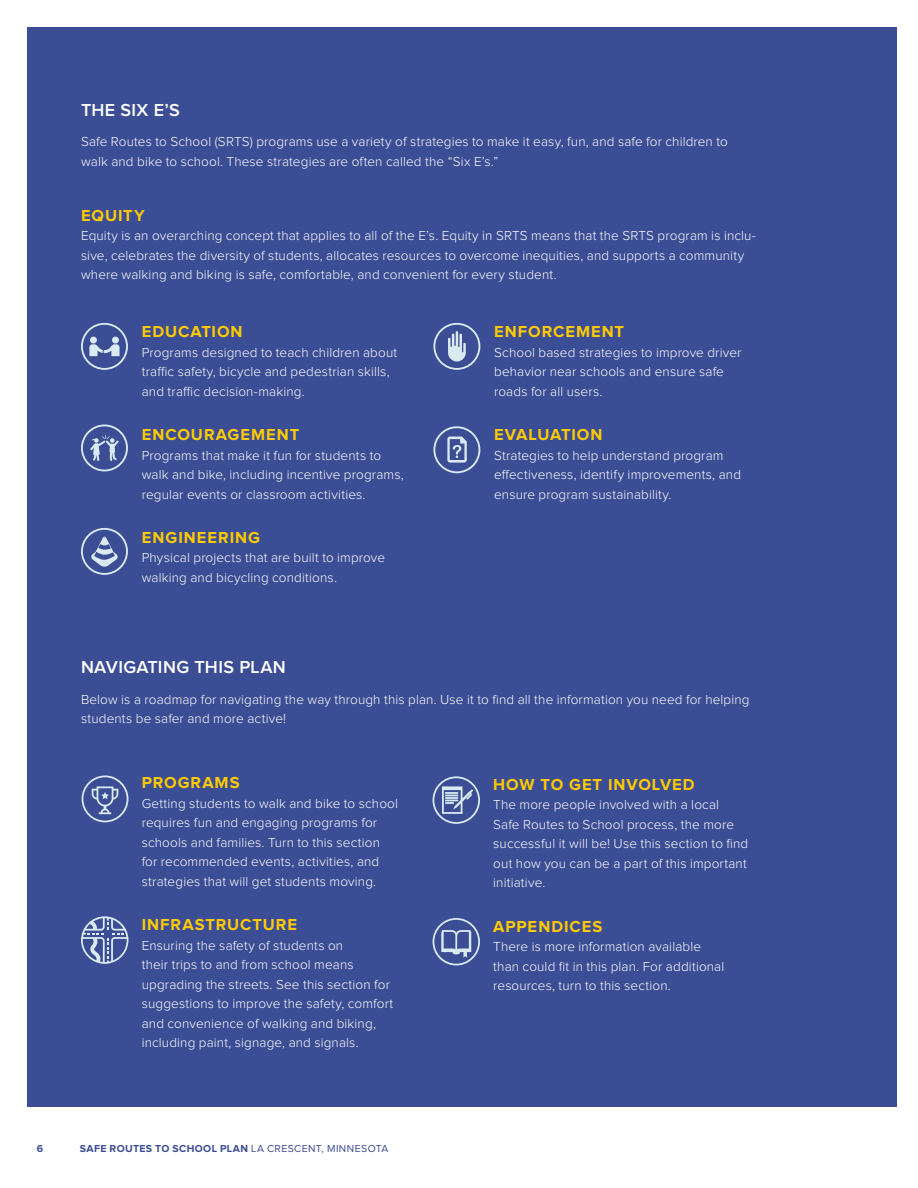
<style>
.page{position:relative;width:918px;height:1188px;background:#fff}
.page>*{position:absolute;margin:0;border:0;box-sizing:border-box;transform-origin:0 0}
.t1{font:600 18px "Proxima Nova";letter-spacing:.02em;color:#fff}
.t2{font:700 16.5px "Proxima Nova";letter-spacing:.055em;color:#ffca04}
.t3{font:300 13.5px/19.5px "Proxima Nova";letter-spacing:.01em;color:#fff}
.t4{font:700 10.5px "Proxima Nova";letter-spacing:.035em;color:#3b4d94}
.s1{font-weight:400}
</style>
<div class="page">
<div style="left:27px;top:27px;width:869px;height:1080px;background:#3b4d94"></div>
<svg style="left:81px;top:323px;width:47px;height:47px"></svg>
<svg style="left:81px;top:425px;width:47px;height:46px"></svg>
<svg style="left:81px;top:528px;width:47px;height:47px"></svg>
<svg style="left:433px;top:323px;width:47px;height:47px"></svg>
<svg style="left:433px;top:426px;width:47px;height:47px"></svg>
<svg style="left:82px;top:775px;width:46px;height:47px"></svg>
<svg style="left:81px;top:916px;width:47px;height:48px"></svg>
<svg style="left:433px;top:776px;width:47px;height:48px"></svg>
<svg style="left:433px;top:918px;width:47px;height:47px"></svg>
<h1 class="t1" style="left:81px;top:102px;width:100px">THE SIX E’S</h1>
<p class="t3" style="left:81px;top:133px;width:648px">Safe Routes to School (SRTS) programs use a variety of strategies to make it easy, fun, and safe for children to walk and bike to school. These strategies are often called the “Six E’s.”</p>
<p class="t2" style="left:81px;top:208px;width:65px">EQUITY</p>
<p class="t3" style="left:81px;top:227px;width:676px">Equity is an overarching concept that applies to all of the E’s. Equity in SRTS means that the SRTS program is inclu&shy;sive, celebrates the diversity of students, allocates resources to overcome inequities, and supports a community where walking and biking is safe, comfortable, and convenient for every student.</p>
<p class="t2" style="left:142px;top:325px;width:102px">EDUCATION</p>
<p class="t3" style="left:142px;top:343px;width:257px">Programs designed to teach children about traffic safety, bicycle and pedestrian skills, and traffic decision-making.</p>
<p class="t2" style="left:142px;top:428px;width:159px">ENCOURAGEMENT</p>
<p class="t3" style="left:142px;top:446px;width:263px">Programs that make it fun for students to walk and bike, including incentive programs, regular events or classroom activities.</p>
<p class="t2" style="left:142px;top:530px;width:120px">ENGINEERING</p>
<p class="t3" style="left:142px;top:549px;width:245px">Physical projects that are built to improve walking and bicycling conditions.</p>
<p class="t2" style="left:494px;top:325px;width:132px">ENFORCEMENT</p>
<p class="t3" style="left:494px;top:343px;width:249px">School based strategies to improve driver behavior near schools and ensure safe roads for all users.</p>
<p class="t2" style="left:494px;top:428px;width:110px">EVALUATION</p>
<p class="t3" style="left:494px;top:446px;width:248px">Strategies to help understand program effectiveness, identify improvements, and ensure program sustainability.</p>
<h1 class="t1" style="left:81px;top:660px;width:206px">NAVIGATING THIS PLAN</h1>
<p class="t3" style="left:81px;top:690px;width:670px">Below is a roadmap for navigating the way through this plan. Use it to find all the information you need for helping students be safer and more active!</p>
<p class="t2" style="left:142px;top:776px;width:99px">PROGRAMS</p>
<p class="t3" style="left:142px;top:794px;width:258px">Getting students to walk and bike to school requires fun and engaging programs for schools and families. Turn to this section for recommended events, activities, and strategies that will get students moving.</p>
<p class="t2" style="left:142px;top:918px;width:157px">INFRASTRUCTURE</p>
<p class="t3" style="left:142px;top:936px;width:253px">Ensuring the safety of students on<br>their trips to and from school means upgrading the streets. See this section for suggestions to improve the safety, comfort and convenience of walking and biking, including paint, signage, and signals.</p>
<p class="t4" style="left:37px;top:1144px;width:8px">6</p>
<p class="t4" style="left:80px;top:1144px;width:310px">SAFE ROUTES TO SCHOOL PLAN <span class="s1">LA CRESCENT, MINNESOTA</span></p>
<p class="t2" style="left:493px;top:778px;width:203px">HOW TO GET INVOLVED</p>
<p class="t3" style="left:493px;top:796px;width:257px">The more people involved with a local Safe Routes to School process, the more successful it will be! Use this section to find out how you can be a part of this important initiative.</p>
<p class="t2" style="left:493px;top:919px;width:111px">APPENDICES</p>
<p class="t3" style="left:493px;top:938px;width:233px">There is more information available than could fit in this plan. For additional resources, turn to this section.</p>
</div>
